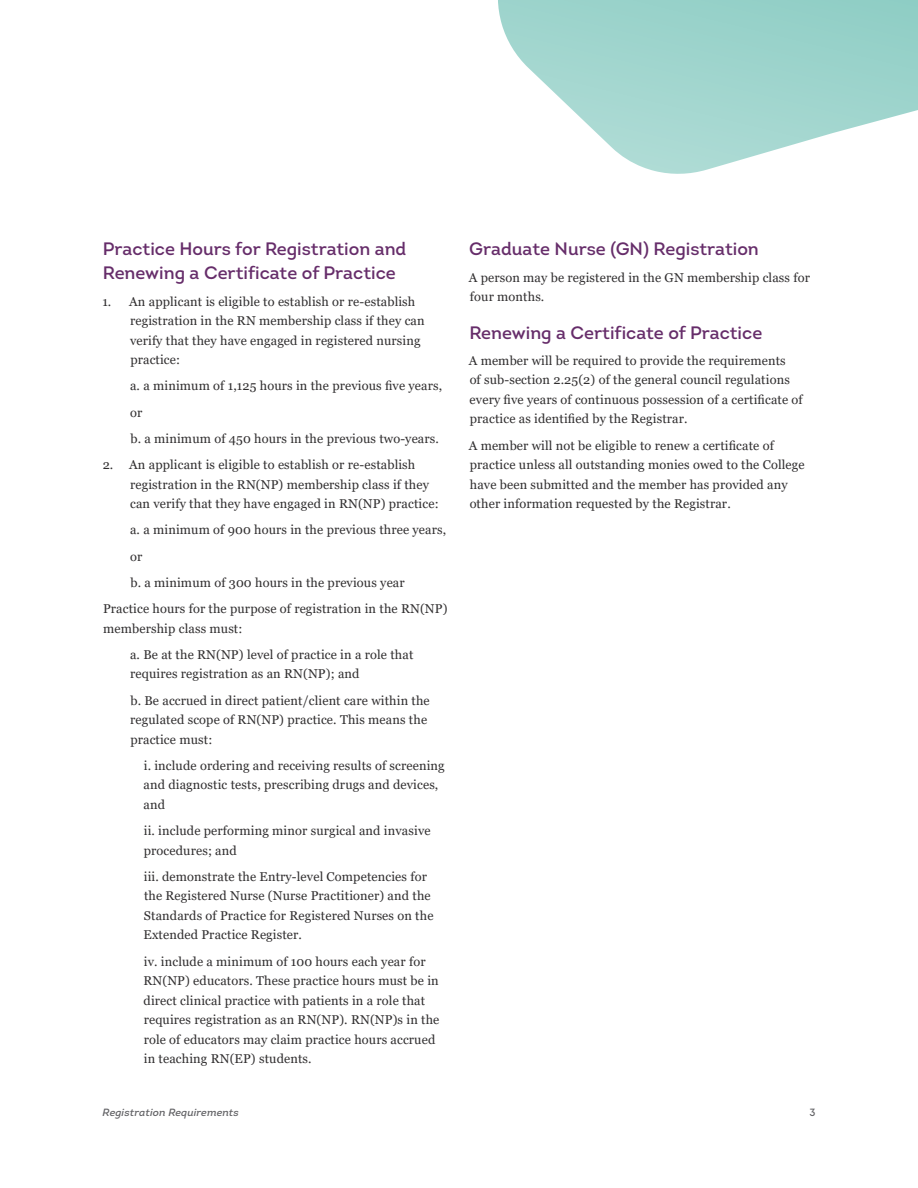
<style>
.page{position:relative;width:918px;height:1188px;background:#fff}
.page>*{position:absolute;margin:0;border:0;box-sizing:border-box;transform-origin:0 0}
.Body_-_List_tier_1{font:18px/24px "Intro";color:#662d6a}
.Body_-_Header{font:18px "Intro";color:#662d6a}
.Body_-_Paragraph{font:12.75px/19.5px "Georgia";letter-spacing:.01em;color:#312f30}
.t1{font:italic 10.5px "Intro";letter-spacing:.01em;color:#636366}
.t2{font:10.5px "Intro";color:#636366}
</style>
<div class="page">
<svg style="left:498px;top:0;width:420px;height:174px;fill:#a2d6cf"></svg>
<p class="Body_-_List_tier_1" style="left:103px;top:237px;width:305px">Practice Hours for Registration and<br>Renewing a Certificate of Practice</p>
<p class="Body_-_Paragraph" style="left:130px;top:292px;width:296px;text-indent:-28px">1. An applicant is eligible to establish or re-establish registration in the RN membership class if they can verify that they have engaged in registered nursing practice:</p>
<p class="Body_-_Paragraph" style="left:130px;top:377px;width:314px">a. a minimum of 1,125 hours in the previous five years,</p>
<p class="Body_-_Paragraph" style="left:130px;top:403px;width:14px">or</p>
<p class="Body_-_Paragraph" style="left:130px;top:429px;width:310px">b. a minimum of 450 hours in the previous two-years.</p>
<p class="Body_-_Paragraph" style="left:130px;top:455px;width:310px;text-indent:-27px">2. An applicant is eligible to establish or re-establish registration in the RN(NP) membership class if they can verify that they have engaged in RN(NP) practice:</p>
<p class="Body_-_Paragraph" style="left:130px;top:521px;width:318px">a. a minimum of 900 hours in the previous three years,</p>
<p class="Body_-_Paragraph" style="left:130px;top:547px;width:14px">or</p>
<p class="Body_-_Paragraph" style="left:130px;top:573px;width:276px">b. a minimum of 300 hours in the previous year</p>
<p class="Body_-_Paragraph" style="left:103px;top:599px;width:346px">Practice hours for the purpose of registration in the RN(NP) membership class must:</p>
<p class="Body_-_Paragraph" style="left:130px;top:645px;width:285px">a. Be at the RN(NP) level of practice in a role that requires registration as an RN(NP); and</p>
<p class="Body_-_Paragraph" style="left:130px;top:691px;width:301px">b. Be accrued in direct patient/client care within the regulated scope of RN(NP) practice. This means the practice must:</p>
<p class="Body_-_Paragraph" style="left:144px;top:756px;width:303px">i. include ordering and receiving results of screening and diagnostic tests, prescribing drugs and devices, and</p>
<p class="Body_-_Paragraph" style="left:144px;top:821px;width:288px">ii. include performing minor surgical and invasive procedures; and</p>
<p class="Body_-_Paragraph" style="left:144px;top:867px;width:291px">iii. demonstrate the Entry-level Competencies for the Registered Nurse (Nurse Practitioner) and the Standards of Practice for Registered Nurses on the Extended Practice Register.</p>
<p class="Body_-_Paragraph" style="left:143px;top:952px;width:297px">iv. include a minimum of 100 hours each year for RN(NP) educators. These practice hours must be in direct clinical practice with patients in a role that requires registration as an RN(NP). RN(NP)s in the role of educators may claim practice hours accrued in teaching RN(EP) students.</p>
<p class="Body_-_Header" style="left:469px;top:238px;width:291px">Graduate Nurse (GN) Registration</p>
<p class="Body_-_Paragraph" style="left:469px;top:268px;width:343px">A person may be registered in the GN membership class for four months.</p>
<p class="Body_-_Header" style="left:469px;top:321px;width:294px">Renewing a Certificate of Practice</p>
<p class="Body_-_Paragraph" style="left:469px;top:351px;width:335px">A member will be required to provide the requirements<br>of sub-section 2.25(2) of the general council regulations every five years of continuous possession of a certificate of practice as identified by the Registrar.</p>
<p class="Body_-_Paragraph" style="left:469px;top:436px;width:337px">A member will not be eligible to renew a certificate of practice unless all outstanding monies owed to the College have been submitted and the member has provided any other information requested by the Registrar.</p>
<p class="t1" style="left:103px;top:1106px;width:138px">Registration Requirements</p>
<p class="t2" style="left:809px;top:1106px;width:8px">3</p>
</div>
